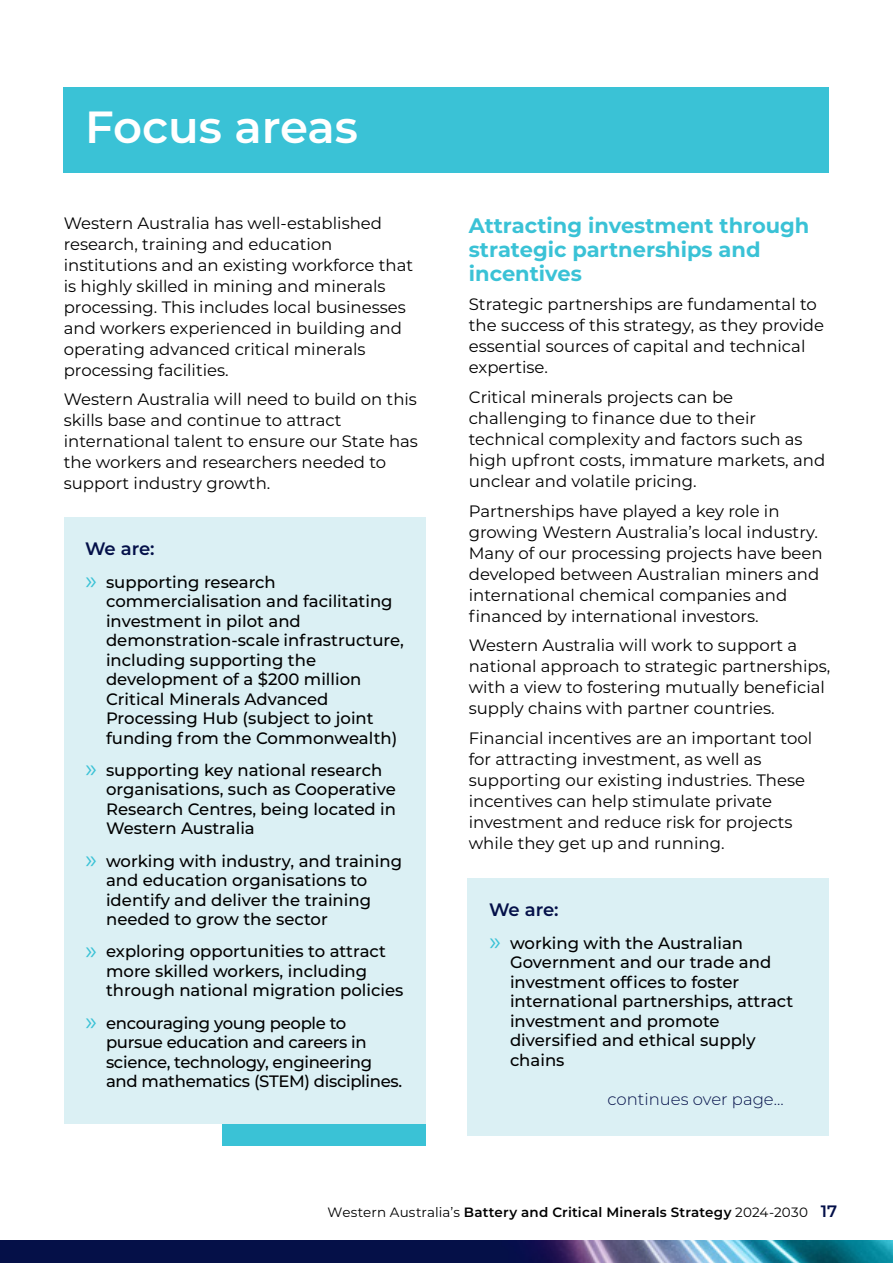
<style>
.page{position:relative;width:893px;height:1263px;background:#fff}
.page>*{position:absolute;margin:0;border:0;box-sizing:border-box;transform-origin:0 0}
.t1{font:600 45px "Montserrat";color:#fff}
.t2{font:700 21px/24px "Montserrat";color:#3ac2d6}
.t3{font:600 18px "Montserrat";letter-spacing:-.01em;color:#041049}
.t4{font:16.5px/21px "Montserrat";color:#000}
.t5{font:500 16.5px/19.5px "Montserrat";color:#000}
.t6{font:500 16.5px/19.5px "Montserrat";letter-spacing:-.02em;color:#000}
.t7{font:300 16.5px "Montserrat";color:#041049}
.t8{font:600 13.5px "Montserrat";letter-spacing:.015em;color:#000}
.s1{font-weight:400;font-size:25.5px;color:#3ac2d6}
.s2{font-weight:400}
.s3{font-size:16.5px;color:#041049}
</style>
<div class="page">
<div style="left:64px;top:517px;width:361px;height:606px;background:#dbf0f4"></div>
<div style="left:222px;top:1125px;width:203px;height:21px;background:#3ac2d6"></div>
<div style="left:468px;top:878px;width:361px;height:257px;background:#dbf0f4"></div>
<div style="left:64px;top:87px;width:765px;height:85px;background:#3ac2d6"></div>
<hr style="left:0;top:1190px;width:1px;height:51px;background:#041049">
<img style="left:1px;top:1241px;width:892px;height:22px">
<svg style="left:0;top:1241px;width:1px;height:22px"></svg>
<h1 class="t1" style="left:85px;top:96px;width:274px">Focus areas</h1>
<p class="t4" style="left:64px;top:212px;width:351px">Western Australia has well-established research, training and education institutions and an existing workforce that is highly skilled in mining and minerals processing. This includes local businesses and workers experienced in building and operating advanced critical minerals processing facilities.</p>
<p class="t4" style="left:64px;top:388px;width:356px">Western Australia will need to build on this skills base and continue to attract international talent to ensure our State has the workers and researchers needed to support industry growth.</p>
<p class="t3" style="left:85px;top:536px;width:71px">We are:</p>
<p class="t5" style="left:106px;top:571px;width:299px;text-indent:-21px"><span class="s1">»</span> supporting research commercialisation and facilitating investment in pilot and demonstration-scale infrastructure, including supporting the development of a $200 million<br>Critical Minerals Advanced<br>Processing Hub (subject to joint funding from the Commonwealth)</p>
<p class="t5" style="left:106px;top:760px;width:292px;text-indent:-21px"><span class="s1">»</span> supporting key national research organisations, such as Cooperative<br>Research Centres, being located in<br>Western Australia</p>
<p class="t5" style="left:106px;top:850px;width:297px;text-indent:-21px"><span class="s1">»</span> working with industry, and training and education organisations to identify and deliver the training needed to grow the sector</p>
<p class="t5" style="left:106px;top:941px;width:299px;text-indent:-21px"><span class="s1">»</span> exploring opportunities to attract more skilled workers, including through national migration policies</p>
<p class="t6" style="left:106px;top:1012px;width:298px;text-indent:-21px"><span class="s1">»</span> encouraging young people to pursue education and careers in science, technology, engineering and mathematics (STEM) disciplines.</p>
<p class="t2" style="left:469px;top:212px;width:342px">Attracting investment through strategic partnerships and incentives</p>
<p class="t4" style="left:469px;top:293px;width:357px">Strategic partnerships are fundamental to the success of this strategy, as they provide essential sources of capital and technical expertise.</p>
<p class="t4" style="left:469px;top:386px;width:358px">Critical minerals projects can be challenging to finance due to their technical complexity and factors such as high upfront costs, immature markets, and unclear and volatile pricing.</p>
<p class="t4" style="left:469px;top:500px;width:355px">Partnerships have played a key role in growing Western Australia’s local industry.<br>Many of our processing projects have been developed between Australian miners and international chemical companies and financed by international investors.</p>
<p class="t4" style="left:469px;top:634px;width:363px">Western Australia will work to support a national approach to strategic partnerships, with a view to fostering mutually beneficial supply chains with partner countries.</p>
<p class="t4" style="left:469px;top:727px;width:345px">Financial incentives are an important tool for attracting investment, as well as supporting our existing industries. These incentives can help stimulate private investment and reduce risk for projects while they get up and running.</p>
<p class="t3" style="left:489px;top:897px;width:71px">We are:</p>
<p class="t5" style="left:510px;top:932px;width:285px;text-indent:-21px"><span class="s1">»</span> working with the Australian<br>Government and our trade and investment offices to foster international partnerships, attract investment and promote diversified and ethical supply chains</p>
<p class="t7" style="left:608px;top:1087px;width:178px">continues over page...</p>
<p class="t8" style="left:328px;top:1203px;width:511px"><span class="s2">Western Australia’s</span> Battery and Critical Minerals Strategy <span class="s2">2024-2030</span> <span class="s3">17</span></p>
</div>
